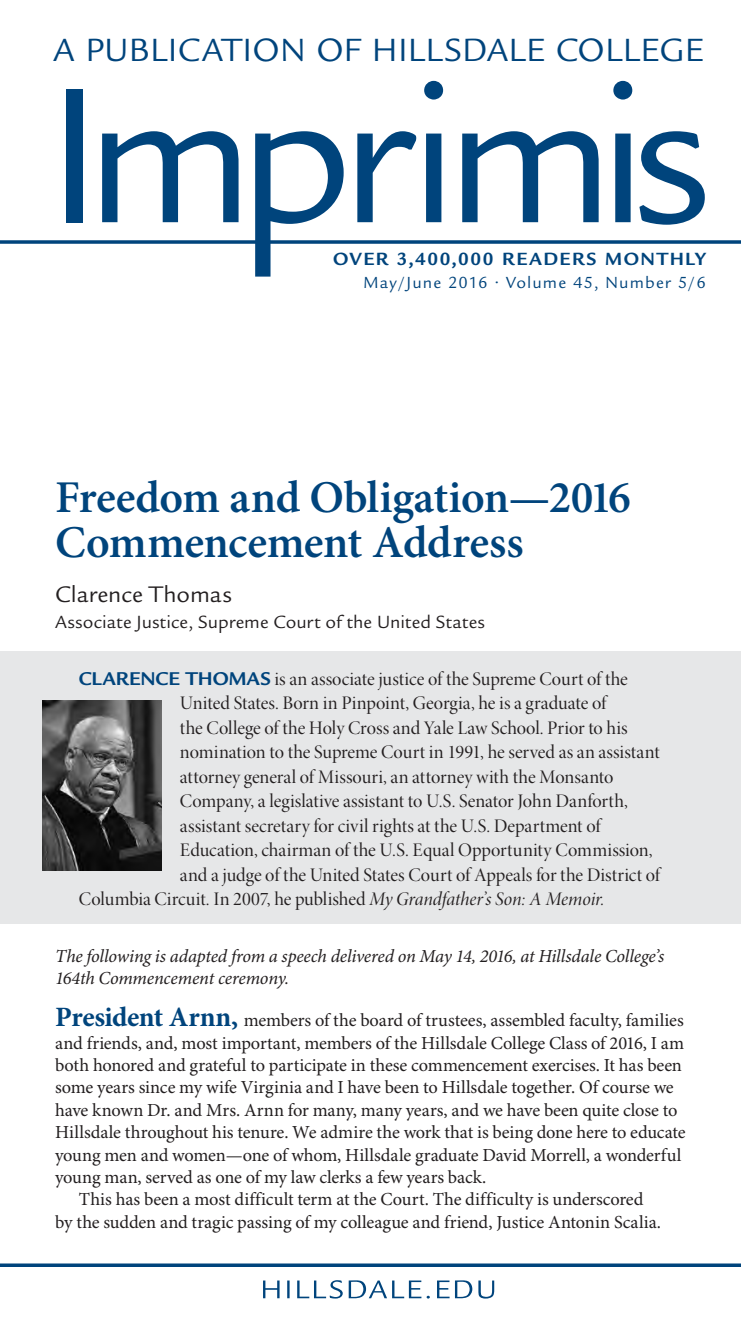
<style>
.page{position:relative;width:741px;height:1323px;background:#fff}
.page>*{position:absolute;margin:0;border:0;box-sizing:border-box;transform-origin:0 0}
.t1{font:210px "Legacy Sans";letter-spacing:-.085em;color:#00447c}
.t2{font:600 45.5px/45.5px "Minion Pro";letter-spacing:-.015em;color:#00447c}
.t3{font:35px "Legacy Sans";letter-spacing:.01em;color:#00447c}
.t4{font:24.5px "Legacy Sans";color:#231f20}
.t5{font:19.25px "Minion Pro Disp";color:#231f20}
.t6{font:19.25px "Legacy Sans";letter-spacing:.005em;color:#231f20}
.t7{font:700 19.25px "Legacy Sans";letter-spacing:.08em;color:#00447c}
.t8{font:18.38px "Minion Pro";letter-spacing:-.005em;color:#231f20}
.t9{font:italic 18.38px/22.1px "Minion Pro";letter-spacing:-.01em;color:#231f20}
.t10{font:17.5px "Legacy Sans";letter-spacing:.06em;color:#00447c}
.s1{font-family:"Legacy Sans";font-weight:700;font-size:20.12px;color:#00447c}
.s2{font-family:"Minion Pro It Disp"}
.s3{font-weight:700;font-size:28px;color:#00447c}
</style>
<div class="page">
<hr style="left:0;top:1264px;width:740px;height:3px;background:#00447c">
<svg style="left:263px;top:1280px;width:231px;height:19px"></svg>
<svg style="left:0;top:240px;width:740px;height:4px"></svg>
<div style="left:0;top:651px;width:740px;height:273px;background:#e6e7e8"></div>
<img style="left:43px;top:701px;width:118px;height:169px">
<h3 class="t3" style="left:53px;top:30px;width:651px">A PUBLICATION OF HILLSDALE COLLEGE</h3>
<h1 class="t1" style="left:45px;top:37px;width:668px">Imprimis</h1>
<p class="t7" style="left:333px;top:248px;width:374px">OVER 3,400,000 READERS MONTHLY</p>
<p class="t10" style="left:363px;top:272px;width:344px">May/June 2016 • Volume 45, Number 5/6</p>
<h2 class="t2" style="left:55px;top:477px;width:577px">Freedom and Obligation—2016<br>Commencement Address</h2>
<h3 class="t4" style="left:55px;top:581px;width:178px">Clarence Thomas</h3>
<p class="t6" style="left:55px;top:611px;width:431px">Associate Justice, Supreme Court of the United States</p>
<p class="t5" style="left:79px;top:667px;width:550px"><span class="s1">CLARENCE THOMAS</span> is an associate justice of the Supreme Court of the</p>
<p class="t5" style="left:180px;top:692px;width:427px">United States. Born in Pinpoint, Georgia, he is a graduate of</p>
<p class="t5" style="left:180px;top:716px;width:449px">the College of the Holy Cross and Yale Law School. Prior to his</p>
<p class="t5" style="left:180px;top:741px;width:481px">nomination to the Supreme Court in 1991, he served as an assistant</p>
<p class="t5" style="left:180px;top:765px;width:435px">attorney general of Missouri, an attorney with the Monsanto</p>
<p class="t5" style="left:180px;top:790px;width:449px">Company, a legislative assistant to U.S. Senator John Danforth,</p>
<p class="t5" style="left:180px;top:814px;width:422px">assistant secretary for civil rights at the U.S. Department of</p>
<p class="t5" style="left:180px;top:839px;width:474px">Education, chairman of the U.S. Equal Opportunity Commission,</p>
<p class="t5" style="left:180px;top:863px;width:481px">and a judge of the United States Court of Appeals for the District of</p>
<p class="t5" style="left:79px;top:888px;width:527px">Columbia Circuit. In 2007, he published <span class="s2">My Grandfather’s Son: A Memoir.</span></p>
<p class="t9" style="left:55px;top:946px;width:610px">The following is adapted from a speech delivered on May 14, 2016, at Hillsdale College’s<br>164th Commencement ceremony.</p>
<p class="t8" style="left:55px;top:1009px;width:629px"><span class="s3">President Arnn,</span> members of the board of trustees, assembled faculty, families</p>
<p class="t8" style="left:55px;top:1032px;width:630px">and friends, and, most important, members of the Hillsdale College Class of 2016, I am</p>
<p class="t8" style="left:55px;top:1054px;width:628px">both honored and grateful to participate in these commencement exercises. It has been</p>
<p class="t8" style="left:55px;top:1077px;width:619px">some years since my wife Virginia and I have been to Hillsdale together. Of course we</p>
<p class="t8" style="left:55px;top:1099px;width:623px">have known Dr. and Mrs. Arnn for many, many years, and we have been quite close to</p>
<p class="t8" style="left:55px;top:1121px;width:631px">Hillsdale throughout his tenure. We admire the work that is being done here to educate</p>
<p class="t8" style="left:55px;top:1144px;width:627px">young men and women—one of whom, Hillsdale graduate David Morrell, a wonderful</p>
<p class="t8" style="left:55px;top:1166px;width:432px">young man, served as one of my law clerks a few years back.</p>
<p class="t8" style="left:79px;top:1189px;width:566px">This has been a most difficult term at the Court. The difficulty is underscored</p>
<p class="t8" style="left:55px;top:1211px;width:607px">by the sudden and tragic passing of my colleague and friend, Justice Antonin Scalia.</p>
</div>
